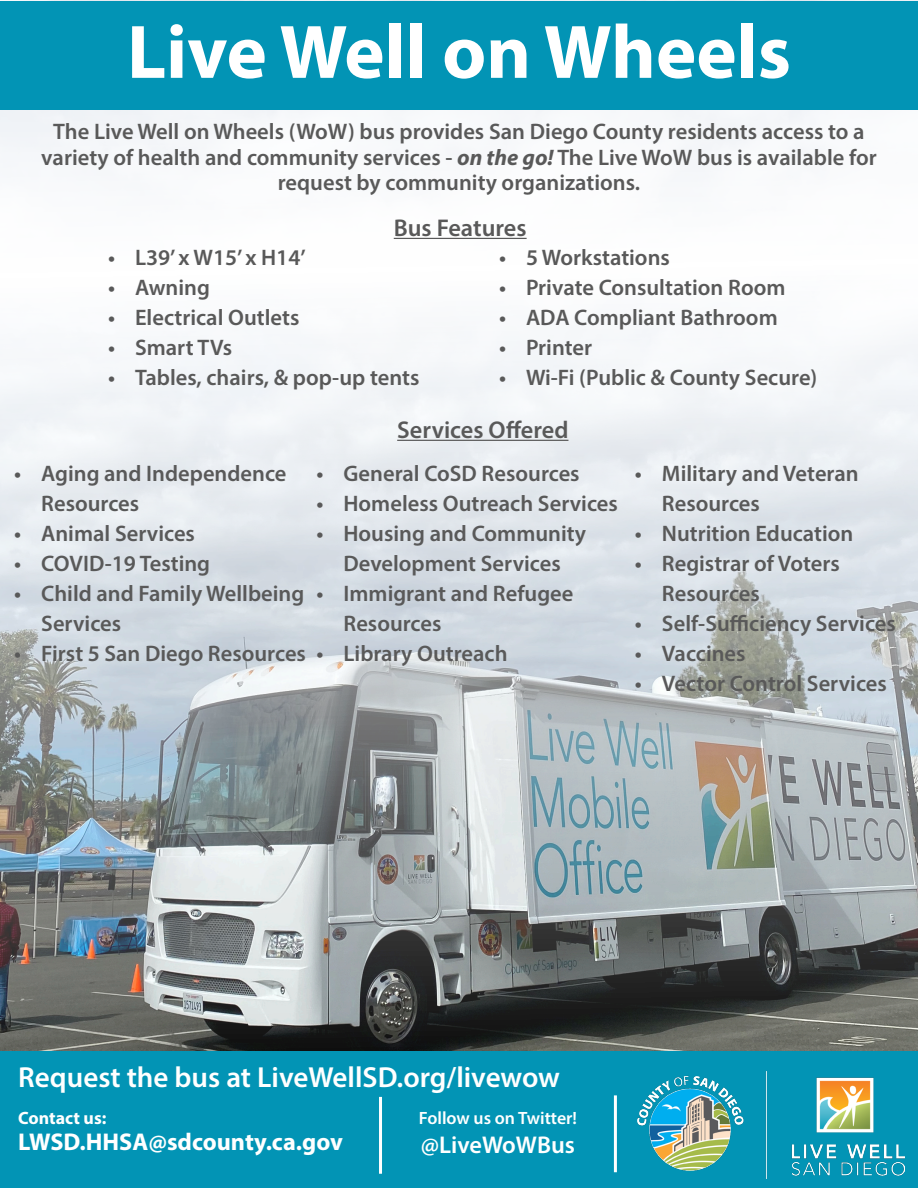
<style>
.page{position:relative;width:918px;height:1188px;background:#fff}
.page>*{position:absolute;margin:0;border:0;box-sizing:border-box;transform-origin:0 0}
.t1{font:700 76.5px "Myriad Pro";color:#fff}
.t2{font:600 29.1px "Myriad Pro";color:#fff}
.t3{font:600 24.3px "Myriad Pro";color:#595959}
.t4{font:700 24.3px "Myriad Pro";color:#fff}
.t5{font:600 24.3px "Myriad Pro";color:#fff}
.t6{font:600 22.5px/30px "Myriad Pro";color:#595959}
.t7{font:600 17.85px "Myriad Pro";color:#fff}
.t8{font:700 17.85px "Myriad Pro";color:#fff}
.s1{font-weight:700;font-style:italic}
</style>
<div class="page">
<img style="left:0;top:0;width:918px;height:1051px">
<div style="left:0;top:1051px;width:918px;height:137px;background:#0294b5"></div>
<hr style="left:394px;top:238px;width:133px;height:1px;background:#595959">
<div style="left:0;top:1px;width:918px;height:108px;background:#0294b5"></div>
<img style="left:638px;top:1071px;width:266px;height:107px">
<hr style="left:379px;top:1097px;width:3px;height:77px;background:#fff">
<hr style="left:614px;top:1095px;width:3px;height:77px;background:#fff">
<hr style="left:397px;top:440px;width:171px;height:1px;background:#595959">
<p class="t1" style="left:127px;top:2px;width:665px">Live Well on Wheels</p>
<p class="t6" style="left:41px;top:118px;width:837px;line-height:25.5px;text-align:center">The Live Well on Wheels (WoW) bus provides San Diego County residents access to a variety of health and community services - <span class="s1">on the go!</span> The Live WoW bus is available for request by community organizations.</p>
<p class="t3" style="left:394px;top:212px;width:134px">Bus Features</p>
<p class="t6" style="left:108px;top:242px;width:199px">• L39’ x W15’ x H14’</p>
<p class="t6" style="left:108px;top:272px;width:103px">• Awning</p>
<p class="t6" style="left:108px;top:302px;width:193px">• Electrical Outlets</p>
<p class="t6" style="left:108px;top:332px;width:126px">• Smart TVs</p>
<p class="t6" style="left:108px;top:362px;width:313px">• Tables, chairs, &amp; pop-up tents</p>
<p class="t6" style="left:499px;top:242px;width:172px">• 5 Workstations</p>
<p class="t6" style="left:499px;top:272px;width:288px">• Private Consultation Room</p>
<p class="t6" style="left:499px;top:302px;width:280px">• ADA Compliant Bathroom</p>
<p class="t6" style="left:499px;top:332px;width:95px">• Printer</p>
<p class="t6" style="left:499px;top:362px;width:320px">• Wi-Fi (Public &amp; County Secure)</p>
<p class="t6" style="left:41px;top:458px;width:247px;text-indent:-27px">• Aging and Independence<br>Resources</p>
<p class="t6" style="left:14px;top:518px;width:182px">• Animal Services</p>
<p class="t6" style="left:14px;top:548px;width:197px">• COVID-19 Testing</p>
<p class="t6" style="left:41px;top:578px;width:265px;text-indent:-27px">• Child and Family Wellbeing<br>Services</p>
<p class="t6" style="left:14px;top:638px;width:293px">• First 5 San Diego Resources</p>
<p class="t3" style="left:397px;top:414px;width:173px">Services Offered</p>
<p class="t6" style="left:316px;top:458px;width:265px">• General CoSD Resources</p>
<p class="t6" style="left:316px;top:488px;width:303px">• Homeless Outreach Services</p>
<p class="t6" style="left:316px;top:518px;width:271px;text-align:center">• Housing and Community<br>Development Services</p>
<p class="t6" style="left:344px;top:578px;width:231px;text-indent:-27px">• Immigrant and Refugee<br>Resources</p>
<p class="t6" style="left:316px;top:638px;width:193px">• Library Outreach</p>
<p class="t6" style="left:662px;top:458px;width:198px;text-indent:-27px">• Military and Veteran<br>Resources</p>
<p class="t6" style="left:635px;top:518px;width:220px">• Nutrition Education</p>
<p class="t6" style="left:662px;top:548px;width:180px;text-indent:-27px">• Registrar of Voters<br>Resources</p>
<p class="t6" style="left:635px;top:608px;width:263px">• Self-Sufficiency Services</p>
<p class="t6" style="left:635px;top:638px;width:112px">• Vaccines</p>
<p class="t6" style="left:635px;top:668px;width:253px">• Vector Control Services</p>
<p class="t2" style="left:18px;top:1058px;width:543px">Request the bus at LiveWellSD.org/livewow</p>
<p class="t8" style="left:18px;top:1107px;width:90px">Contact us:</p>
<p class="t4" style="left:18px;top:1126px;width:326px">LWSD.HHSA@sdcounty.ca.gov</p>
<p class="t7" style="left:419px;top:1107px;width:160px">Follow us on Twitter!</p>
<p class="t5" style="left:421px;top:1130px;width:156px">@LiveWoWBus</p>
</div>
